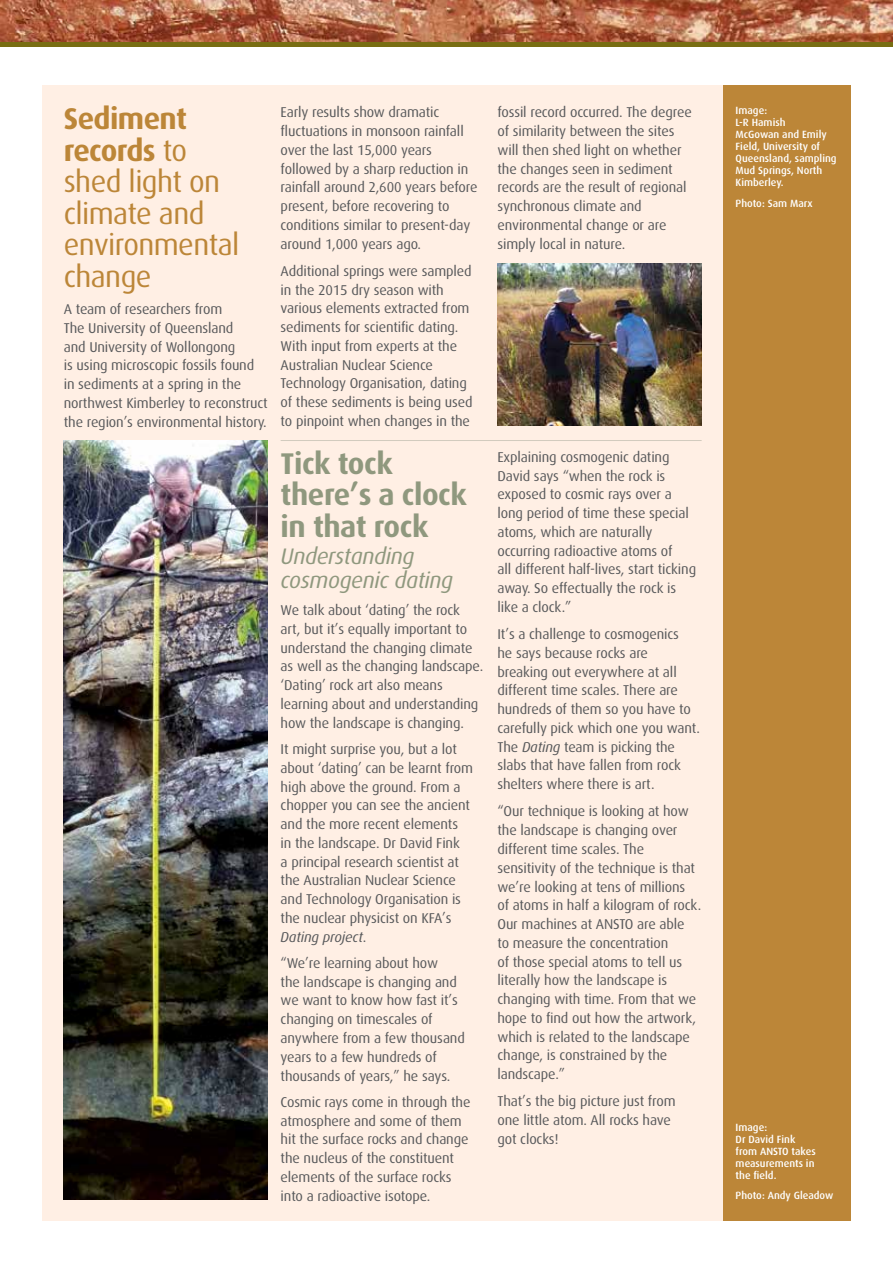
<style>
.page{position:relative;width:893px;height:1263px;background:#fff}
.page>*{position:absolute;margin:0;border:0;box-sizing:border-box;transform-origin:0 0}
.t1{font:30px/31.5px "Dax";letter-spacing:-.02em;color:#bc8638}
.t2{font:700 30px/31.5px "Dax";letter-spacing:-.015em;color:#8f987e}
.t3{font:italic 22.5px/24px "Dax";letter-spacing:-.015em;color:#8f987e}
.t4{font:14.25px/18.8px "Dax";letter-spacing:-.01em;color:#58595b}
.t5{font:500 10.5px/12px "Dax";color:#fff}
.s1{font-weight:700}
.s2{font-style:italic}
</style>
<div class="page">
<div style="left:43px;top:85px;width:807px;height:1135px;background:#ffefe4"></div>
<div style="left:723px;top:85px;width:127px;height:1135px;background:#bc8638"></div>
<img style="left:497px;top:264px;width:205px;height:161px">
<img style="left:0;top:0;width:893px;height:43px">
<hr style="left:0;top:43px;width:893px;height:4px;background:#786d12">
<img style="left:64px;top:440px;width:204px;height:759px">
<hr style="left:281px;top:440px;width:421px;height:1px;background:#d2cbbe">
<h1 class="t1" style="left:64px;top:103px;width:177px"><span class="s1">Sediment records</span> to shed light on climate and environmental change</h1>
<p class="t4" style="left:64px;top:300px;width:206px">A team of researchers from<br>The University of Queensland<br>and University of Wollongong<br>is using microscopic fossils found in sediments at a spring in the northwest Kimberley to reconstruct the region’s environmental history.</p>
<p class="t4" style="left:281px;top:103px;width:198px">Early results show dramatic fluctuations in monsoon rainfall over the last 15,000 years followed by a sharp reduction in rainfall around 2,600 years before present, before recovering to conditions similar to present-day around 1,000 years ago.</p>
<p class="t4" style="left:281px;top:262px;width:193px">Additional springs were sampled in the 2015 dry season with various elements extracted from sediments for scientific dating.<br>With input from experts at the<br>Australian Nuclear Science<br>Technology Organisation, dating of these sediments is being used to pinpoint when changes in the</p>
<h1 class="t2" style="left:281px;top:448px;width:188px">Tick tock there’s a clock in that rock</h1>
<h2 class="t3" style="left:281px;top:544px;width:174px">Understanding cosmogenic dating</h2>
<p class="t4" style="left:281px;top:601px;width:204px">We talk about ‘dating’ the rock art, but it’s equally important to understand the changing climate as well as the changing landscape. ‘Dating’ rock art also means learning about and understanding how the landscape is changing.</p>
<p class="t4" style="left:281px;top:740px;width:194px">It might surprise you, but a lot about ‘dating’ can be learnt from high above the ground. From a chopper you can see the ancient and the more recent elements<br>in the landscape. Dr David Fink<br>a principal research scientist at the Australian Nuclear Science and Technology Organisation is the nuclear physicist on KFA’s<br><span class="s2">Dating project</span>.</p>
<p class="t4" style="left:281px;top:954px;width:186px">“We’re learning about how<br>the landscape is changing and we want to know how fast it’s changing on timescales of anywhere from a few thousand years to a few hundreds of thousands of years,” he says.</p>
<p class="t4" style="left:281px;top:1093px;width:191px">Cosmic rays come in through the atmosphere and some of them hit the surface rocks and change the nucleus of the constituent elements of the surface rocks into a radioactive isotope.</p>
<p class="t4" style="left:497px;top:103px;width:196px">fossil record occurred. The degree of similarity between the sites will then shed light on whether the changes seen in sediment records are the result of regional synchronous climate and environmental change or are simply local in nature.</p>
<p class="t4" style="left:497px;top:448px;width:200px">Explaining cosmogenic dating<br>David says “when the rock is exposed to cosmic rays over a long period of time these special atoms, which are naturally occurring radioactive atoms of<br>all different half-lives, start ticking away. So effectually the rock is like a clock.”</p>
<p class="t4" style="left:497px;top:625px;width:204px">It’s a challenge to cosmogenics<br>he says because rocks are breaking out everywhere at all different time scales. There are hundreds of them so you have to carefully pick which one you want.<br>The <span class="s2">Dating</span> team is picking the slabs that have fallen from rock shelters where there is art.</p>
<p class="t4" style="left:497px;top:802px;width:205px">“Our technique is looking at how the landscape is changing over different time scales. The sensitivity of the technique is that we’re looking at tens of millions<br>of atoms in half a kilogram of rock.<br>Our machines at ANSTO are able<br>to measure the concentration<br>of those special atoms to tell us literally how the landscape is changing with time. From that we hope to find out how the artwork, which is related to the landscape change, is constrained by the landscape.”</p>
<p class="t4" style="left:497px;top:1092px;width:180px">That’s the big picture just from one little atom. All rocks have got clocks!</p>
<p class="t5" style="left:736px;top:105px;width:102px">Image:<br>L-R Hamish<br>McGowan and Emily<br>Field, University of<br>Queensland, sampling<br>Mud Springs, North<br>Kimberley.</p>
<p class="t5" style="left:736px;top:197px;width:79px">Photo: Sam Marx</p>
<p class="t5" style="left:736px;top:1121px;width:82px">Image:<br>Dr David Fink from ANSTO takes measurements in the field.</p>
<p class="t5" style="left:736px;top:1190px;width:99px">Photo: Andy Gleadow</p>
</div>
